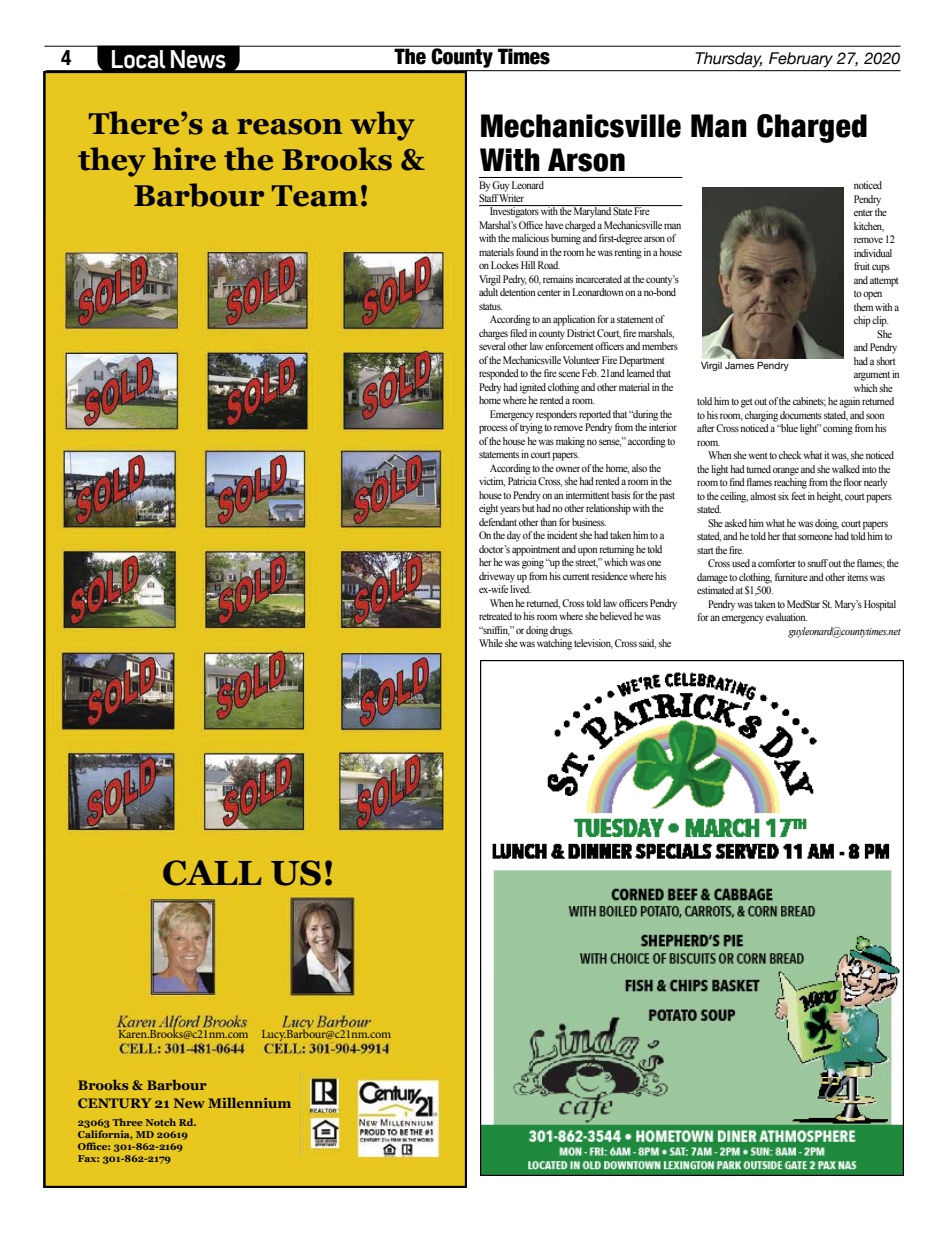
<style>
.page{position:relative;width:945px;height:1238px;background:#fff}
.page>*{position:absolute;margin:0;border:0;box-sizing:border-box;transform-origin:0 0}
.t1{font:700 35px "Georgia";color:#000}
.t2{font:900 condensed 31.25px/33.8px "Helvetica Neue";letter-spacing:.02em;color:#000}
.t3{font:700 30.12px/36.1px "Georgia";color:#000;text-align:center}
.t4{font:600 25px "Uni Sans";letter-spacing:-.015em;color:#fff}
.t5{font:900 condensed 21.25px "Helvetica Neue";color:#000}
.t6{font:700 condensed 21.25px "Helvetica Neue";color:#000}
.t7{font:italic 16.25px "Helvetica Neue";color:#000}
.t8{font:700 13.75px/18px "Georgia";color:#000}
.t9{font:12.38px "Minion Pro";letter-spacing:-.02em;color:#000}
.t10{font:11.25px/12.5px "Times New Roman";letter-spacing:-.04em;color:#000;scale:.93 1}
.t11{font:italic 11.25px "Times New Roman";letter-spacing:-.04em;color:#000;scale:.93 1}
.t12{font:700 10px/12px "Georgia";color:#000}
.t13{font:10px "Helvetica Neue";color:#000}
</style>
<div class="page">
<hr style="left:46px;top:70px;width:855px;height:1px;background:#000">
<hr style="left:44px;top:46px;width:857px;height:1px;background:#000">
<div style="left:97px;top:46px;width:143px;height:25px;background:#000"></div>
<div style="left:44px;top:72px;width:422px;height:1115px;background:#e8c71e"></div>
<img style="left:57px;top:251px;width:390px;height:181px">
<img style="left:55px;top:442px;width:390px;height:191px">
<img style="left:57px;top:644px;width:305px;height:191px">
<img style="left:330px;top:644px;width:116px;height:93px">
<img style="left:340px;top:742px;width:103px;height:89px">
<img style="left:301px;top:1071px;width:142px;height:85px">
<img style="left:111px;top:887px;width:281px;height:170px">
<img style="left:111px;top:887px;width:34px;height:1px">
<img style="left:118px;top:1030px;width:262px;height:11px">
<img style="left:480px;top:660px;width:424px;height:515px">
<hr style="left:479px;top:177px;width:203px;height:1px;background:#000">
<hr style="left:479px;top:205px;width:203px;height:1px;background:#000">
<img style="left:703px;top:188px;width:140px;height:171px">
<h3 class="t6" style="left:61px;top:40px;width:12px">4</h3>
<h3 class="t4" style="left:111px;top:40px;width:117px">Local News</h3>
<h3 class="t5" style="left:395px;top:39px;width:157px">The County Times</h3>
<h3 class="t7" style="left:695px;top:47px;width:207px">Thursday, February 27, 2020</h3>
<h3 class="t3" style="left:79px;top:106px;width:348px">There’s a reason why they hire the Brooks &amp;<br>Barbour Team!</h3>
<h2 class="t2" style="left:480px;top:107px;width:389px">Mechanicsville Man Charged<br>With Arson</h2>
<p class="t10" style="left:479px;top:179px;width:71px">By Guy Leonard<br>Staff Writer</p>
<p class="t10" style="left:490px;top:205px;width:173px">Investigators with the Maryland State Fire</p>
<p class="t10" style="left:479px;top:218px;width:219px">Marshal’s Office have charged a Mechanicsville man</p>
<p class="t10" style="left:479px;top:232px;width:212px">with the malicious burning and first-degree arson of</p>
<p class="t10" style="left:479px;top:245px;width:220px">materials found in the room he was renting in a house</p>
<p class="t10" style="left:479px;top:259px;width:89px">on Lockes Hill Road.</p>
<p class="t10" style="left:479px;top:272px;width:216px">Virgil Pedry, 60, remains incarcerated at the county’s</p>
<p class="t10" style="left:479px;top:286px;width:213px">adult detention center in Leonardtown on a no-bond</p>
<p class="t10" style="left:479px;top:299px;width:27px">status.</p>
<p class="t10" style="left:490px;top:313px;width:188px">According to an application for a statement of</p>
<p class="t10" style="left:479px;top:326px;width:212px">charges filed in county District Court, fire marshals,</p>
<p class="t10" style="left:479px;top:340px;width:215px">several other law enforcement officers and members</p>
<p class="t10" style="left:479px;top:353px;width:201px">of the Mechanicsville Volunteer Fire Department</p>
<p class="t10" style="left:479px;top:367px;width:208px">responded to the fire scene Feb. 21and learned that</p>
<p class="t10" style="left:479px;top:380px;width:210px">Pedry had ignited clothing and other material in the</p>
<p class="t10" style="left:479px;top:394px;width:126px">home where he rented a room.</p>
<p class="t10" style="left:490px;top:407px;width:198px">Emergency responders reported that “during the</p>
<p class="t10" style="left:479px;top:421px;width:214px">process of trying to remove Pendry from the interior</p>
<p class="t10" style="left:479px;top:434px;width:213px">of the house he was making no sense,” according to</p>
<p class="t10" style="left:479px;top:448px;width:110px">statements in court papers.</p>
<p class="t10" style="left:490px;top:461px;width:186px">According to the owner of the home, also the</p>
<p class="t10" style="left:479px;top:475px;width:209px">victim, Patricia Cross, she had rented a room in the</p>
<p class="t10" style="left:479px;top:488px;width:212px">house to Pendry on an intermittent basis for the past</p>
<p class="t10" style="left:479px;top:502px;width:200px">eight years but had no other relationship with the</p>
<p class="t10" style="left:479px;top:515px;width:139px">defendant other than for business.</p>
<p class="t10" style="left:479px;top:529px;width:201px">On the day of the incident she had taken him to a</p>
<p class="t10" style="left:479px;top:542px;width:199px">doctor’s appointment and upon returning he told</p>
<p class="t10" style="left:479px;top:556px;width:198px">her he was going “up the street,” which was one</p>
<p class="t10" style="left:479px;top:569px;width:203px">driveway up from his current residence where his</p>
<p class="t10" style="left:479px;top:583px;width:58px">ex-wife lived.</p>
<p class="t10" style="left:490px;top:596px;width:203px">When he returned, Cross told law officers Pendry</p>
<p class="t10" style="left:479px;top:610px;width:197px">retreated to his room where she believed he was</p>
<p class="t10" style="left:479px;top:623px;width:104px">“sniffin,” or doing drugs.</p>
<p class="t10" style="left:479px;top:637px;width:208px">While she was watching television, Cross said, she</p>
<p class="t10" style="left:854px;top:179px;width:32px">noticed</p>
<p class="t10" style="left:854px;top:192px;width:31px">Pendry</p>
<p class="t10" style="left:854px;top:206px;width:37px">enter the</p>
<p class="t10" style="left:854px;top:219px;width:34px">kitchen,</p>
<p class="t10" style="left:854px;top:233px;width:46px">remove 12</p>
<p class="t10" style="left:854px;top:246px;width:43px">individual</p>
<p class="t10" style="left:854px;top:260px;width:40px">fruit cups</p>
<p class="t10" style="left:854px;top:273px;width:50px">and attempt</p>
<p class="t10" style="left:854px;top:287px;width:32px">to open</p>
<p class="t10" style="left:854px;top:300px;width:50px">them with a</p>
<p class="t10" style="left:854px;top:314px;width:39px">chip clip.</p>
<p class="t10" style="left:877px;top:327px;width:17px">She</p>
<p class="t10" style="left:854px;top:341px;width:48px">and Pendry</p>
<p class="t10" style="left:854px;top:354px;width:46px">had a short</p>
<p class="t10" style="left:854px;top:368px;width:51px">argument in</p>
<p class="t10" style="left:854px;top:381px;width:43px">which she</p>
<p class="t10" style="left:697px;top:395px;width:213px">told him to get out of the cabinets; he again returned</p>
<p class="t10" style="left:697px;top:408px;width:203px">to his room, charging documents stated, and soon</p>
<p class="t10" style="left:697px;top:422px;width:205px">after Cross noticed a “blue light” coming from his</p>
<p class="t10" style="left:697px;top:435px;width:26px">room.</p>
<p class="t10" style="left:708px;top:449px;width:201px">When she went to check what it was, she noticed</p>
<p class="t10" style="left:697px;top:462px;width:209px">the light had turned orange and she walked into the</p>
<p class="t10" style="left:697px;top:476px;width:206px">room to find flames reaching from the floor nearly</p>
<p class="t10" style="left:697px;top:489px;width:211px">to the ceiling, almost six feet in height, court papers</p>
<p class="t10" style="left:697px;top:503px;width:28px">stated.</p>
<p class="t10" style="left:708px;top:516px;width:195px">She asked him what he was doing, court papers</p>
<p class="t10" style="left:697px;top:530px;width:211px">stated, and he told her that someone had told him to</p>
<p class="t10" style="left:697px;top:543px;width:52px">start the fire.</p>
<p class="t10" style="left:708px;top:557px;width:206px">Cross used a comforter to snuff out the flames; the</p>
<p class="t10" style="left:697px;top:570px;width:204px">damage to clothing, furniture and other items was</p>
<p class="t10" style="left:697px;top:584px;width:84px">estimated at $1,500.</p>
<p class="t10" style="left:708px;top:597px;width:204px">Pendry was taken to MedStar St. Mary’s Hospital</p>
<p class="t10" style="left:697px;top:611px;width:120px">for an emergency evaluation.</p>
<p class="t11" style="left:789px;top:623px;width:122px">guyleonard@countytimes.net</p>
<p class="t13" style="left:701px;top:358px;width:89px">Virgil James Pendry</p>
<h1 class="t1" style="left:162px;top:850px;width:175px">CALL US!</h1>
<p class="t9" style="left:118px;top:1025px;width:274px">Karen.Brooks@c21nm.com Lucy.Barbour@c21nm.com</p>
<p class="t8" style="left:78px;top:1076px;width:215px">Brooks &amp; Barbour<br>CENTURY 21 New Millennium</p>
<p class="t12" style="left:78px;top:1116px;width:120px">23063 Three Notch Rd.<br>California, MD 20619<br>Office: 301-862-2169<br>Fax: 301-862-2179</p>
</div>
